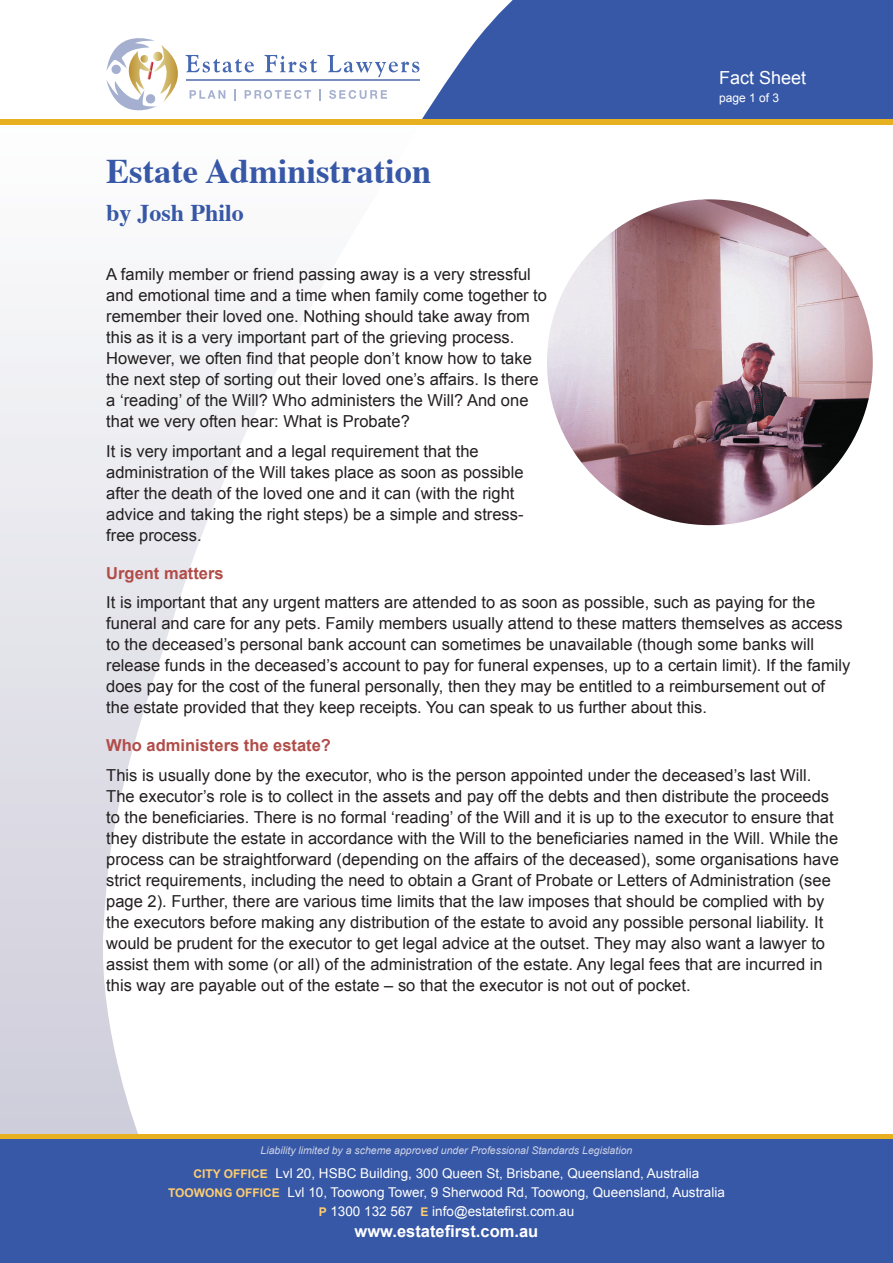
<style>
.page{position:relative;width:893px;height:1263px;background:#fff}
.page>*{position:absolute;margin:0;border:0;box-sizing:border-box;transform-origin:0 0}
.Factsheet_name{font:700 34.5px "Times";color:#3758a7}
.Byline{font:700 24px "Times";color:#3758a7}
.t1{font:18px "Arial";color:#fff}
.Body_text{font:16.5px/21px "Arial";color:#231f20}
.maroon_subhead{font:700 16.5px "Arial";color:#b14c48}
.t2{font:700 16.5px "Arial";color:#fff}
.t3{font:13.5px/18.8px "Arial";color:#fff;text-align:center}
.t4{font:12px "Arial";color:#fff}
.t5{font:italic 10.5px "Arial";color:#cdd3e6}
.s1{font-weight:700;font-size:12px;color:#fecd70}
</style>
<div class="page">
<svg style="left:0;top:306px;width:311px;height:828px"></svg>
<div style="left:0;top:1138px;width:893px;height:125px;background:#3758a7"></div>
<hr style="left:0;top:1134px;width:893px;height:4px;background:#e7b020">
<svg style="left:422px;top:0;width:471px;height:119px;fill:#3758a7"></svg>
<svg style="left:327px;top:55px;width:92px;height:22px"></svg>
<svg style="left:106px;top:38px;width:215px;height:73px"></svg>
<svg style="left:329px;top:90px;width:58px;height:9px"></svg>
<hr style="left:186px;top:79px;width:233px;height:1px;background:#798dbf">
<div style="left:0;top:119px;width:893px;height:6px;background:#e7b020"></div>
<img style="left:547px;top:199px;width:326px;height:326px;border-radius:163px">
<p class="Factsheet_name" style="left:106px;top:139px;width:326px">Estate Administration</p>
<p class="Byline" style="left:106px;top:190px;width:139px">by Josh Philo</p>
<p class="t1" style="left:719px;top:66px;width:89px">Fact Sheet</p>
<p class="t4" style="left:719px;top:90px;width:62px">page 1 of 3</p>
<p class="Body_text" style="left:106px;top:264px;width:442px">A family member or friend passing away is a very stressful and emotional time and a time when family come together to remember their loved one. Nothing should take away from this as it is a very important part of the grieving process.<br>However, we often find that people don’t know how to take the next step of sorting out their loved one’s affairs. Is there a ‘reading’ of the Will? Who administers the Will? And one that we very often hear: What is Probate?</p>
<p class="Body_text" style="left:106px;top:441px;width:419px">It is very important and a legal requirement that the administration of the Will takes place as soon as possible after the death of the loved one and it can (with the right advice and taking the right steps) be a simple and stress&shy;free process.</p>
<p class="maroon_subhead" style="left:106px;top:562px;width:119px">Urgent matters</p>
<p class="Body_text" style="left:106px;top:592px;width:746px">It is important that any urgent matters are attended to as soon as possible, such as paying for the funeral and care for any pets. Family members usually attend to these matters themselves as access to the deceased’s personal bank account can sometimes be unavailable (though some banks will release funds in the deceased’s account to pay for funeral expenses, up to a certain limit). If the family does pay for the cost of the funeral personally, then they may be entitled to a reimbursement out of the estate provided that they keep receipts. You can speak to us further about this.</p>
<p class="maroon_subhead" style="left:106px;top:735px;width:226px">Who administers the estate?</p>
<p class="Body_text" style="left:106px;top:765px;width:734px">This is usually done by the executor, who is the person appointed under the deceased’s last Will.<br>The executor’s role is to collect in the assets and pay off the debts and then distribute the proceeds to the beneficiaries. There is no formal ‘reading’ of the Will and it is up to the executor to ensure that they distribute the estate in accordance with the Will to the beneficiaries named in the Will. While the process can be straightforward (depending on the affairs of the deceased), some organisations have strict requirements, including the need to obtain a Grant of Probate or Letters of Administration (see page 2). Further, there are various time limits that the law imposes that should be complied with by the executors before making any distribution of the estate to avoid any possible personal liability. It would be prudent for the executor to get legal advice at the outset. They may also want a lawyer to assist them with some (or all) of the administration of the estate. Any legal fees that are incurred in this way are payable out of the estate – so that the executor is not out of pocket.</p>
<p class="t5" style="left:261px;top:1143px;width:373px">Liability limited by a scheme approved under Professional Standards Legislation</p>
<p class="t3" style="left:168px;top:1164px;width:558px"><span class="s1">CITY OFFICE</span> Lvl 20, HSBC Building, 300 Queen St, Brisbane, Queensland, Australia<br><span class="s1">TOOWONG OFFICE</span> Lvl 10, Toowong Tower, 9 Sherwood Rd, Toowong, Queensland, Australia<br><span class="s1">P</span> 1300 132 567 <span class="s1">E</span> info@estatefirst.com.au</p>
<p class="t2" style="left:355px;top:1220px;width:185px">www.estatefirst.com.au</p>
</div>
